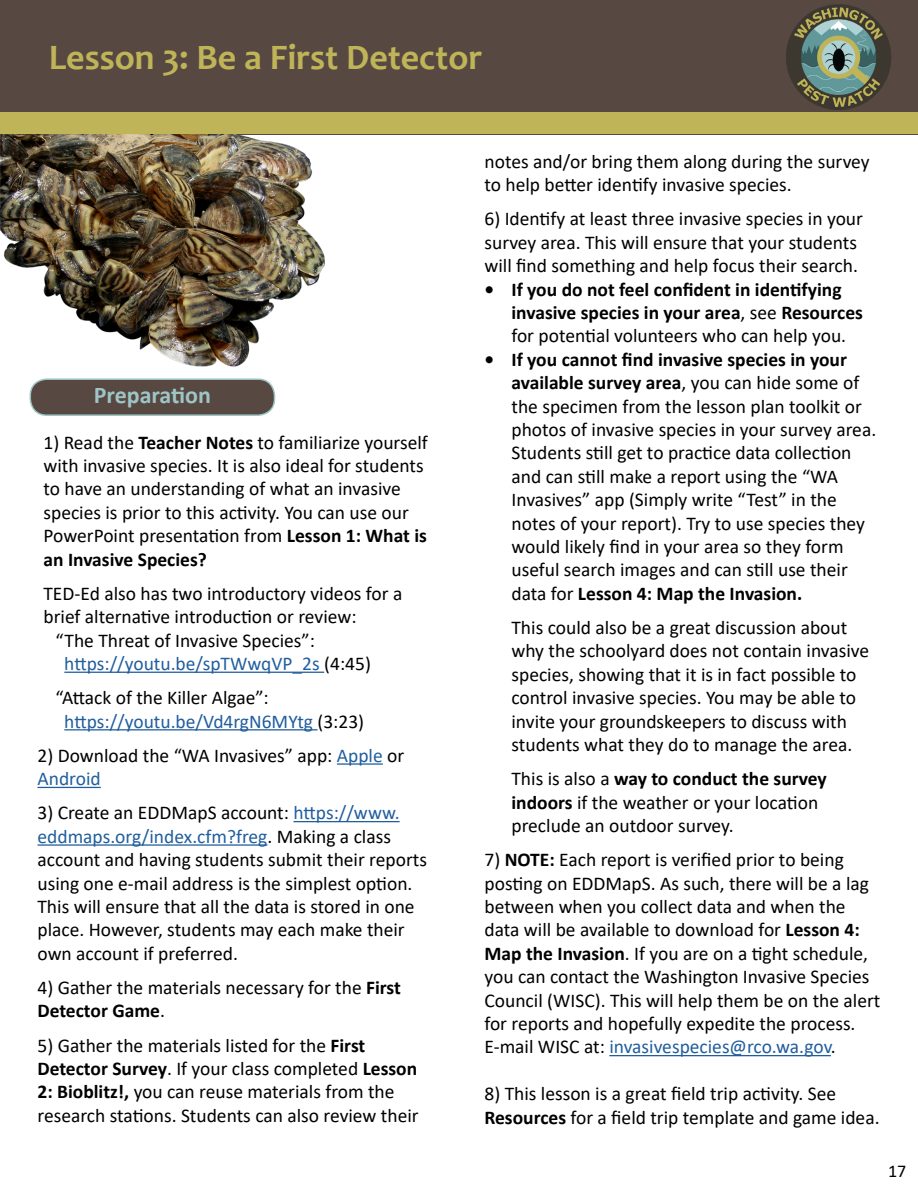
<style>
.page{position:relative;width:918px;height:1188px;background:#fff}
.page>*{position:absolute;margin:0;border:0;box-sizing:border-box;transform-origin:0 0}
.t1{font:700 36px "Candara";color:#bfb458}
.t2{font:700 24px "Calibri";color:#9ec5c6}
.t3{font:19.5px/23.4px "Calibri";color:#000}
.t4{font:700 19.5px/23.4px "Calibri";color:#000}
.t5{font:19.5px "Calibri";color:#215e9e}
.t6{font:18px "Calibri";color:#000}
.s1{font-weight:700}
.s2{color:#000}
.s3{color:#215e9e}
.s4{font-weight:400}
</style>
<div class="page">
<hr style="left:64px;top:672px;width:260px;height:1px;background:#215e9e">
<hr style="left:64px;top:729px;width:254px;height:1px;background:#215e9e">
<hr style="left:337px;top:763px;width:46px;height:2px;background:#215e9e">
<hr style="left:38px;top:787px;width:63px;height:1px;background:#215e9e">
<hr style="left:293px;top:821px;width:107px;height:1px;background:#215e9e">
<hr style="left:38px;top:844px;width:229px;height:2px;background:#215e9e">
<hr style="left:609px;top:1055px;width:222px;height:1px;background:#215e9e">
<div style="left:0;top:0;width:918px;height:134px;background:#574842"></div>
<div style="left:0;top:113px;width:918px;height:21px;background:#bfb458"></div>
<img style="left:780px;top:4px;width:118px;height:109px">
<img style="left:1px;top:135px;width:324px;height:232px">
<div style="left:30px;top:379px;width:245px;height:36px;background:#574842;border-radius:16px"></div>
<div style="left:30px;top:378px;width:245px;height:38px;border:2px solid #9ec5c6;border-radius:16px"></div>
<p class="t1" style="left:49px;top:35px;width:435px">Lesson 3: Be a First Detector</p>
<p class="t2" style="left:94px;top:378px;width:119px">Preparation</p>
<p class="t3" style="left:44px;top:430px;width:386px">1) Read the <span class="s1">Teacher Notes</span> to familiarize yourself</p>
<p class="t3" style="left:44px;top:453px;width:382px">with invasive species. It is also ideal for students</p>
<p class="t3" style="left:44px;top:477px;width:359px">to have an understanding of what an invasive</p>
<p class="t3" style="left:44px;top:500px;width:385px">species is prior to this activity. You can use our<br>PowerPoint presentation from <span class="s1">Lesson 1: What is an Invasive Species?</span></p>
<p class="t3" style="left:44px;top:581px;width:360px">TED-Ed also has two introductory videos for a</p>
<p class="t3" style="left:44px;top:605px;width:315px">brief alternative introduction or review:</p>
<p class="t3" style="left:55px;top:628px;width:261px">“The Threat of Invasive Species”:</p>
<p class="t5" style="left:64px;top:650px;width:308px">https://youtu.be/spTWwqVP_2s <span class="s2">(4:45)</span></p>
<p class="t3" style="left:64px;top:686px;width:301px;text-indent:-9px">“Attack of the Killer Algae”: <span class="s3">https://youtu.be/Vd4rgN6MYtg</span> (3:23)</p>
<p class="t3" style="left:37px;top:743px;width:368px">2) Download the “WA Invasives” app: <span class="s3">Apple</span> or<br><span class="s3">Android</span></p>
<p class="t3" style="left:37px;top:801px;width:364px">3) Create an EDDMapS account: <span class="s3">https://www. eddmaps.org/index.cfm?freg</span>. Making a class</p>
<p class="t3" style="left:37px;top:848px;width:391px">account and having students submit their reports</p>
<p class="t3" style="left:37px;top:871px;width:377px">using one e-mail address is the simplest option.</p>
<p class="t3" style="left:37px;top:894px;width:379px">This will ensure that all the data is stored in one</p>
<p class="t3" style="left:37px;top:918px;width:369px">place. However, students may each make their own account if preferred.</p>
<p class="t3" style="left:37px;top:975px;width:365px">4) Gather the materials necessary for the <span class="s1">First<br>Detector Game</span>.</p>
<p class="t3" style="left:37px;top:1033px;width:381px">5) Gather the materials listed for the <span class="s1">First<br>Detector Survey</span>. If your class completed <span class="s1">Lesson</span></p>
<p class="t3" style="left:37px;top:1080px;width:359px"><span class="s1">2: Bioblitz!,</span> you can reuse materials from the</p>
<p class="t3" style="left:37px;top:1103px;width:383px">research stations. Students can also review their</p>
<p class="t3" style="left:484px;top:149px;width:387px">notes and/or bring them along during the survey</p>
<p class="t3" style="left:484px;top:173px;width:309px">to help better identify invasive species.</p>
<p class="t3" style="left:484px;top:207px;width:380px">6) Identify at least three invasive species in your survey area. This will ensure that your students will find something and help focus their search.</p>
<p class="t4" style="left:512px;top:277px;width:353px;text-indent:-27px">• If you do not feel confident in identifying invasive species in your area<span class="s4">, see</span> Resources</p>
<p class="t3" style="left:512px;top:324px;width:336px">for potential volunteers who can help you.</p>
<p class="t4" style="left:512px;top:347px;width:352px;text-indent:-27px">• If you cannot find invasive species in your available survey area<span class="s4">, you can hide some of the specimen from the lesson plan toolkit or</span></p>
<p class="t3" style="left:512px;top:417px;width:366px">photos of invasive species in your survey area.<br>Students still get to practice data collection and can still make a report using the “WA Invasives” app (Simply write “Test” in the notes of your report). Try to use species they would likely find in your area so they form useful search images and can still use their</p>
<h3 class="t4" style="left:512px;top:581px;width:292px"><span class="s4">data for</span> Lesson 4: Map the Invasion.</h3>
<p class="t3" style="left:512px;top:615px;width:359px">This could also be a great discussion about why the schoolyard does not contain invasive species, showing that it is in fact possible to</p>
<p class="t3" style="left:512px;top:686px;width:346px">control invasive species. You may be able to</p>
<p class="t3" style="left:512px;top:709px;width:337px">invite your groundskeepers to discuss with</p>
<p class="t3" style="left:512px;top:732px;width:342px">students what they do to manage the area.</p>
<p class="t4" style="left:512px;top:767px;width:317px"><span class="s4">This is also a</span> way to conduct the survey</p>
<p class="t3" style="left:512px;top:790px;width:308px"><span class="s1">indoors</span> if the weather or your location preclude an outdoor survey.</p>
<p class="t3" style="left:484px;top:848px;width:386px">7) <span class="s1">NOTE:</span> Each report is verified prior to being posting on EDDMapS. As such, there will be a lag</p>
<p class="t3" style="left:484px;top:894px;width:385px">between when you collect data and when the data will be available to download for <span class="s1">Lesson 4:<br>Map the Invasion</span>. If you are on a tight schedule,</p>
<p class="t3" style="left:484px;top:965px;width:387px">you can contact the Washington Invasive Species</p>
<p class="t3" style="left:484px;top:988px;width:397px">Council (WISC). This will help them be on the alert for reports and hopefully expedite the process.<br>E-mail WISC at: <span class="s3">invasivespecies@rco.wa.gov</span>.</p>
<p class="t3" style="left:484px;top:1082px;width:397px">8) This lesson is a great field trip activity. See<br><span class="s1">Resources</span> for a field trip template and game idea.</p>
<p class="t6" style="left:888px;top:1158px;width:20px">17</p>
</div>
